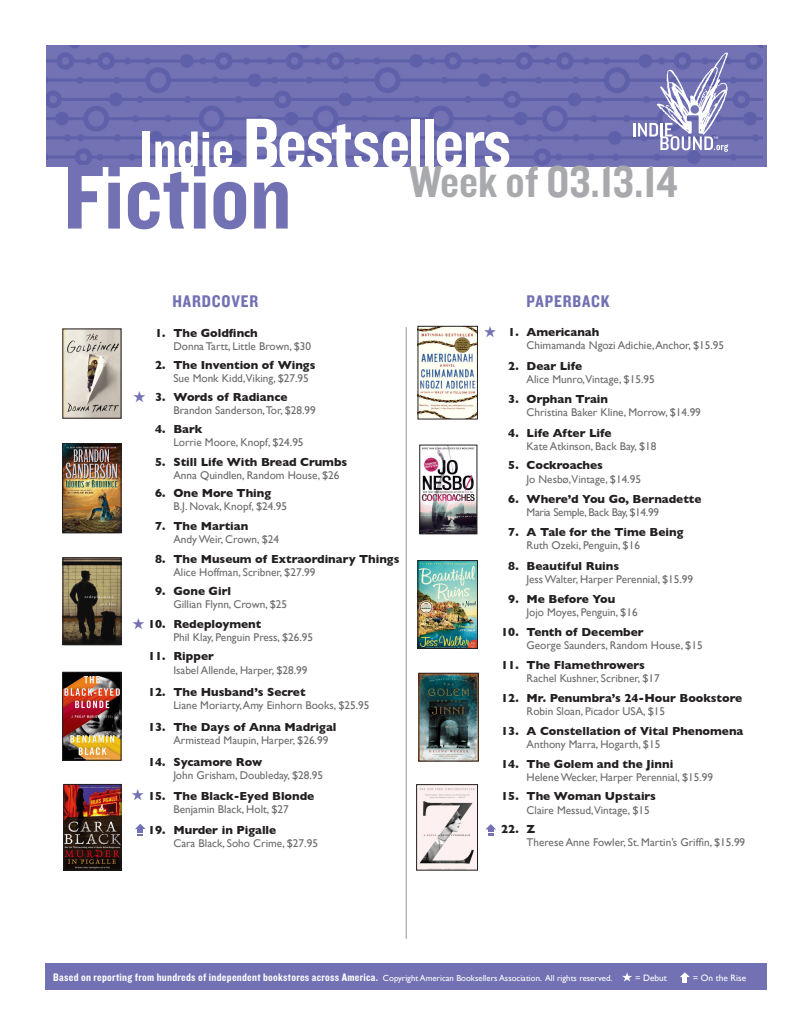
<style>
.page{position:relative;width:810px;height:1035px;background:#fff}
.page>*{position:absolute;margin:0;border:0;box-sizing:border-box;transform-origin:0 0}
.t1{font:95.5px "Knockout 50 Welterweight";color:#7171b3}
.t2{font:73.38px "Knockout 50 Welterweight";letter-spacing:-.03em;color:#fff}
.t3{font:46.25px "Knockout 50 Welterweight";color:#a8a9ad}
.t4{font:17.5px "Knockout 50 Welterweight";letter-spacing:.05em;color:#7171b3}
.GGTitle{font:700 11.88px "Gill Sans";color:#231f20}
.GGAuthor__Pub__Price{font:11.25px "Gill Sans";color:#6b6b6e}
.t5{font:11.25px "Knockout 50 Welterweight";letter-spacing:.025em;color:#fff}
.GGAuthor__Pub__Price-2{font:11.25px "Gill Sans";letter-spacing:-.025em;color:#6b6b6e}
.t6{font:9.25px "Gill Sans";color:#fff}
.s1{font-size:54.25px}
.s2{font-family:"Gill Sans";font-size:8.75px}
</style>
<div class="page">
<img style="left:65px;top:331px;width:54px;height:85px">
<img style="left:64px;top:445px;width:55px;height:86px">
<div style="left:62px;top:443px;width:59px;height:90px;border:1px solid #231f20"></div>
<img style="left:65px;top:560px;width:54px;height:83px">
<div style="left:63px;top:558px;width:58px;height:87px;border:1px solid #231f20"></div>
<img style="left:66px;top:786px;width:53px;height:82px">
<div style="left:64px;top:784px;width:57px;height:86px;border:1px solid #231f20"></div>
<img style="left:64px;top:674px;width:55px;height:84px">
<div style="left:62px;top:672px;width:59px;height:88px;border:1px solid #231f20"></div>
<img style="left:46px;top:45px;width:716px;height:122px">
<hr style="left:406px;top:327px;width:1px;height:612px;background:#939598">
<div style="left:45px;top:963px;width:722px;height:27px;background:#7171b3"></div>
<svg style="left:485px;top:824px;width:11px;height:12px"></svg>
<svg style="left:622px;top:972px;width:10px;height:10px"></svg>
<svg style="left:680px;top:972px;width:10px;height:11px"></svg>
<hr style="left:633px;top:123px;width:3px;height:14px;background:#fff">
<svg style="left:638px;top:52px;width:90px;height:100px"></svg>
<svg style="left:135px;top:824px;width:11px;height:12px"></svg>
<img style="left:421px;top:675px;width:56px;height:84px">
<div style="left:419px;top:673px;width:60px;height:88px;border:1px solid #231f20"></div>
<img style="left:418px;top:786px;width:58px;height:82px">
<div style="left:416px;top:784px;width:62px;height:86px;border:1px solid #231f20"></div>
<img style="left:420px;top:328px;width:56px;height:89px">
<div style="left:418px;top:326px;width:60px;height:93px;border:1px solid #231f20"></div>
<img style="left:420px;top:562px;width:56px;height:85px">
<div style="left:418px;top:560px;width:60px;height:89px;border:1px solid #231f20"></div>
<img style="left:422px;top:447px;width:53px;height:85px">
<div style="left:420px;top:445px;width:57px;height:89px;border:1px solid #231f20"></div>
<p class="t2" style="left:140px;top:95px;width:373px"><span class="s1">Indie</span> Bestsellers</p>
<p class="t1" style="left:63px;top:134px;width:230px">Fiction</p>
<p class="t3" style="left:409px;top:151px;width:270px">Week of 03.13.14</p>
<p class="t4" style="left:172px;top:290px;width:87px">HARDCOVER</p>
<p class="t4" style="left:527px;top:290px;width:85px">PAPERBACK</p>
<p class="GGTitle" style="left:155px;top:326px;width:104px">1. The Goldfinch</p>
<p class="GGAuthor__Pub__Price" style="left:173px;top:340px;width:139px">Donna Tartt, Little Brown, $30</p>
<p class="GGTitle" style="left:155px;top:358px;width:162px">2. The Invention of Wings</p>
<p class="GGAuthor__Pub__Price" style="left:173px;top:371px;width:137px">Sue Monk Kidd,Viking, $27.95</p>
<p class="GGTitle" style="left:155px;top:390px;width:134px">3. Words of Radiance</p>
<p class="GGAuthor__Pub__Price" style="left:173px;top:404px;width:144px">Brandon Sanderson,Tor, $28.99</p>
<p class="GGTitle" style="left:155px;top:422px;width:49px">4. Bark</p>
<p class="GGAuthor__Pub__Price" style="left:173px;top:436px;width:132px">Lorrie Moore, Knopf, $24.95</p>
<p class="GGTitle" style="left:155px;top:455px;width:194px">5. Still Life With Bread Crumbs</p>
<p class="GGAuthor__Pub__Price" style="left:173px;top:468px;width:168px">Anna Quindlen, Random House, $26</p>
<p class="GGTitle" style="left:155px;top:486px;width:118px">6. One More Thing</p>
<p class="GGAuthor__Pub__Price" style="left:173px;top:500px;width:115px">B.J. Novak, Knopf, $24.95</p>
<p class="GGTitle" style="left:155px;top:519px;width:95px">7. The Martian</p>
<p class="GGAuthor__Pub__Price" style="left:173px;top:533px;width:107px">Andy Weir, Crown, $24</p>
<p class="GGTitle" style="left:155px;top:552px;width:246px">8. The Museum of Extraordinary Things</p>
<p class="GGAuthor__Pub__Price" style="left:173px;top:565px;width:143px">Alice Hoffman, Scribner, $27.99</p>
<p class="GGTitle" style="left:155px;top:584px;width:78px">9. Gone Girl</p>
<p class="GGAuthor__Pub__Price" style="left:173px;top:598px;width:115px">Gillian Flynn, Crown, $25</p>
<p class="GGTitle" style="left:148px;top:617px;width:115px">10. Redeployment</p>
<p class="GGAuthor__Pub__Price" style="left:173px;top:631px;width:141px">Phil Klay, Penguin Press, $26.95</p>
<p class="GGTitle" style="left:148px;top:649px;width:67px">11. Ripper</p>
<p class="GGAuthor__Pub__Price" style="left:173px;top:663px;width:136px">Isabel Allende, Harper, $28.99</p>
<p class="GGTitle" style="left:148px;top:685px;width:159px">12. The Husband’s Secret</p>
<p class="GGAuthor__Pub__Price" style="left:173px;top:698px;width:198px">Liane Moriarty, Amy Einhorn Books, $25.95</p>
<p class="GGTitle" style="left:148px;top:720px;width:190px">13. The Days of Anna Madrigal</p>
<p class="GGAuthor__Pub__Price" style="left:173px;top:733px;width:156px">Armistead Maupin, Harper, $26.99</p>
<p class="GGTitle" style="left:148px;top:755px;width:116px">14. Sycamore Row</p>
<p class="GGAuthor__Pub__Price" style="left:173px;top:769px;width:151px">John Grisham, Doubleday, $28.95</p>
<p class="GGTitle" style="left:148px;top:789px;width:168px">15. The Black-Eyed Blonde</p>
<p class="GGAuthor__Pub__Price" style="left:173px;top:802px;width:117px">Benjamin Black, Holt, $27</p>
<p class="GGTitle" style="left:148px;top:823px;width:130px">19. Murder in Pigalle</p>
<p class="GGAuthor__Pub__Price" style="left:173px;top:836px;width:146px">Cara Black, Soho Crime, $27.95</p>
<p class="GGTitle" style="left:508px;top:325px;width:93px">1. Americanah</p>
<p class="GGAuthor__Pub__Price" style="left:527px;top:339px;width:199px">Chimamanda Ngozi Adichie, Anchor, $15.95</p>
<p class="GGTitle" style="left:508px;top:359px;width:76px">2. Dear Life</p>
<p class="GGAuthor__Pub__Price" style="left:527px;top:373px;width:130px">Alice Munro,Vintage, $15.95</p>
<p class="GGTitle" style="left:508px;top:392px;width:101px">3. Orphan Train</p>
<p class="GGAuthor__Pub__Price" style="left:527px;top:406px;width:176px">Christina Baker Kline, Morrow, $14.99</p>
<p class="GGTitle" style="left:508px;top:426px;width:105px">4. Life After Life</p>
<p class="GGAuthor__Pub__Price" style="left:527px;top:439px;width:131px">Kate Atkinson, Back Bay, $18</p>
<p class="GGTitle" style="left:508px;top:459px;width:96px">5. Cockroaches</p>
<p class="GGAuthor__Pub__Price" style="left:527px;top:472px;width:116px">Jo Nesbø,Vintage, $14.95</p>
<p class="GGTitle" style="left:508px;top:492px;width:195px">6. Where’d You Go, Bernadette</p>
<p class="GGAuthor__Pub__Price-2" style="left:527px;top:506px;width:134px">Maria Semple, Back Bay, $14.99</p>
<p class="GGTitle" style="left:508px;top:525px;width:177px">7. A Tale for the Time Being</p>
<p class="GGAuthor__Pub__Price" style="left:527px;top:539px;width:115px">Ruth Ozeki, Penguin, $16</p>
<p class="GGTitle" style="left:508px;top:559px;width:112px">8. Beautiful Ruins</p>
<p class="GGAuthor__Pub__Price" style="left:527px;top:572px;width:168px">Jess Walter, Harper Perennial, $15.99</p>
<p class="GGTitle" style="left:508px;top:592px;width:109px">9. Me Before You</p>
<p class="GGAuthor__Pub__Price" style="left:527px;top:605px;width:113px">Jojo Moyes, Penguin, $16</p>
<p class="GGTitle" style="left:501px;top:625px;width:144px">10. Tenth of December</p>
<p class="GGAuthor__Pub__Price" style="left:527px;top:639px;width:178px">George Saunders, Random House, $15</p>
<p class="GGTitle" style="left:501px;top:658px;width:145px">11. The Flamethrowers</p>
<p class="GGAuthor__Pub__Price" style="left:527px;top:672px;width:135px">Rachel Kushner, Scribner, $17</p>
<p class="GGTitle" style="left:501px;top:691px;width:242px">12. Mr. Penumbra’s 24-Hour Bookstore</p>
<p class="GGAuthor__Pub__Price" style="left:527px;top:705px;width:140px">Robin Sloan, Picador USA, $15</p>
<p class="GGTitle" style="left:501px;top:724px;width:244px">13. A Constellation of Vital Phenomena</p>
<p class="GGAuthor__Pub__Price" style="left:527px;top:737px;width:135px">Anthony Marra, Hogarth, $15</p>
<p class="GGTitle" style="left:501px;top:757px;width:174px">14. The Golem and the Jinni</p>
<p class="GGAuthor__Pub__Price" style="left:527px;top:770px;width:188px">Helene Wecker, Harper Perennial, $15.99</p>
<p class="GGTitle" style="left:501px;top:789px;width:156px">15. The Woman Upstairs</p>
<p class="GGAuthor__Pub__Price" style="left:527px;top:803px;width:125px">Claire Messud,Vintage, $15</p>
<p class="GGTitle" style="left:501px;top:822px;width:36px">22. Z</p>
<p class="GGAuthor__Pub__Price" style="left:527px;top:836px;width:220px">Therese Anne Fowler, St. Martin’s Griffin, $15.99</p>
<p class="t5" style="left:53px;top:970px;width:561px">Based on reporting from hundreds of independent bookstores across America. <span class="s2">Copyright American Booksellers Association. All rights reserved.</span></p>
<p class="t6" style="left:635px;top:972px;width:33px">= Debut</p>
<p class="t6" style="left:693px;top:972px;width:55px">= On the Rise</p>
</div>
